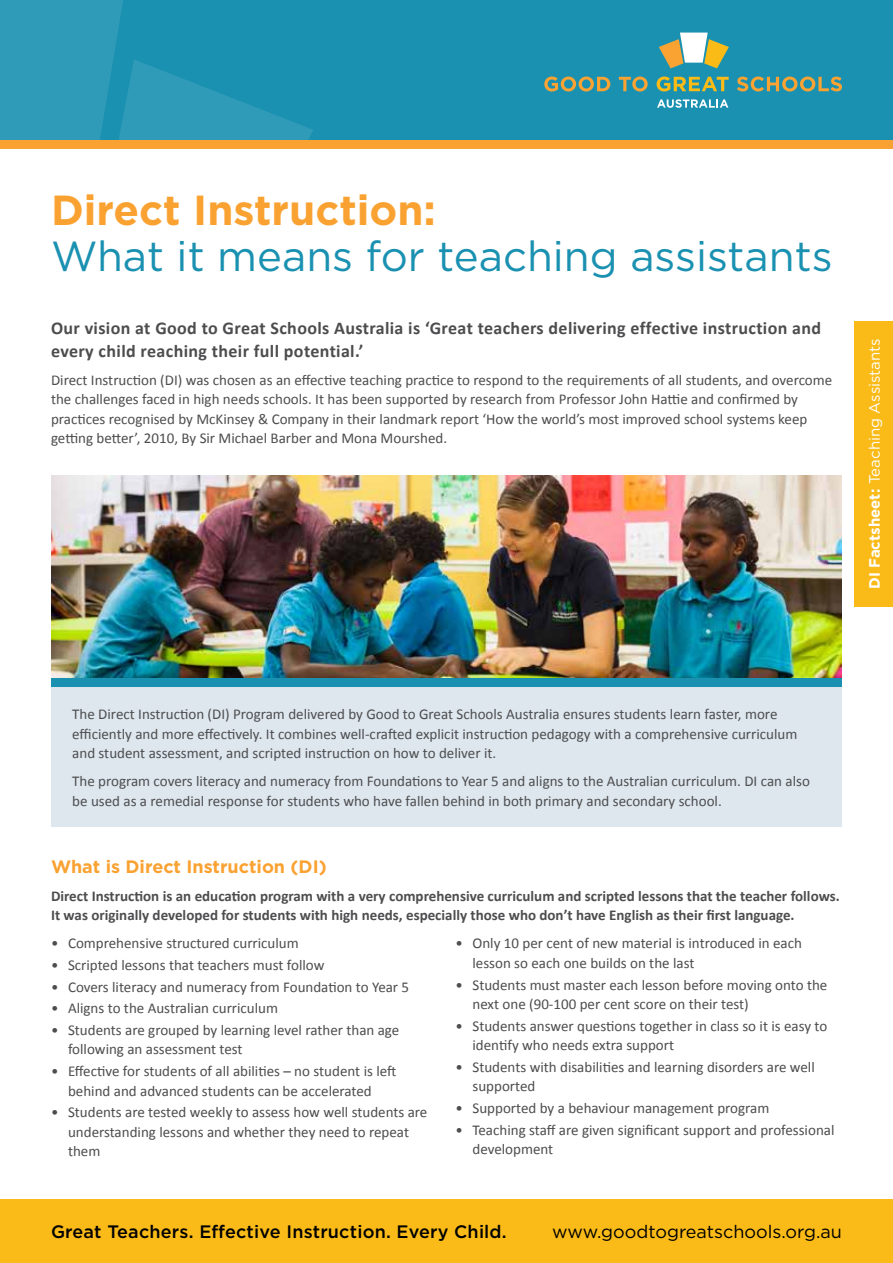
<style>
.page{position:relative;width:893px;height:1263px;background:#fff}
.page>*{position:absolute;margin:0;border:0;box-sizing:border-box;transform-origin:0 0}
.t1{font:42px "Gotham";color:#1a91b1}
.t2{font:700 42px "Gotham";color:#faa231}
.t3{font:700 18px/22.5px "Calibri";letter-spacing:.02em;color:#4d4d4f}
.t4{font:500 18px "Gotham";letter-spacing:.01em;color:#000}
.t5{font:18px "Gotham";color:#000}
.t6{font:700 18px "Gotham";color:#faa231}
.t7{font:15px/19.5px "Calibri";color:#4d4d4f}
.t8{font:700 15px/19.5px "Calibri";color:#4d4d4f}
.t9{font:15px "Gotham";color:#fff}
.s1{font-weight:700}
</style>
<div class="page">
<div style="left:0;top:0;width:893px;height:140px;background:#1a91b1"></div>
<svg style="left:0;top:0;width:313px;height:140px"></svg>
<div style="left:0;top:140px;width:893px;height:9px;background:#faa231"></div>
<svg style="left:544px;top:77px;width:66px;height:14px"></svg>
<svg style="left:619px;top:77px;width:29px;height:14px"></svg>
<svg style="left:657px;top:77px;width:72px;height:14px"></svg>
<svg style="left:737px;top:77px;width:105px;height:14px"></svg>
<svg style="left:657px;top:99px;width:71px;height:9px"></svg>
<svg style="left:659px;top:33px;width:70px;height:35px"></svg>
<div style="left:0;top:1199px;width:893px;height:64px;background:#fabb18"></div>
<div style="left:855px;top:321px;width:38px;height:285px;background:#fabb18"></div>
<div style="left:51px;top:686px;width:791px;height:141px;background:#dee7ee"></div>
<div style="left:51px;top:678px;width:791px;height:8px;background:#1a91b1"></div>
<img style="left:51px;top:475px;width:791px;height:203px">
<h1 class="t2" style="left:51px;top:182px;width:386px">Direct Instruction:</h1>
<h1 class="t1" style="left:51px;top:230px;width:783px">What it means for teaching assistants</h1>
<p class="t3" style="left:51px;top:316px;width:772px">Our vision at Good to Great Schools Australia is ‘Great teachers delivering effective instruction and every child reaching their full potential.’</p>
<p class="t7" style="left:51px;top:369px;width:783px">Direct Instruction (DI) was chosen as an effective teaching practice to respond to the requirements of all students, and overcome the challenges faced in high needs schools. It has been supported by research from Professor John Hattie and confirmed by practices recognised by McKinsey &amp; Company in their landmark report ‘How the world’s most improved school systems keep getting better’, 2010, By Sir Michael Barber and Mona Mourshed.</p>
<p class="t9" style="left:865px;top:589px;width:253px;rotate:-90deg"><span class="s1">DI Factsheet:</span> Teaching Assistants</p>
<p class="t7" style="left:72px;top:703px;width:726px">The Direct Instruction (DI) Program delivered by Good to Great Schools Australia ensures students learn faster, more efficiently and more effectively. It combines well-crafted explicit instruction pedagogy with a comprehensive curriculum and student assessment, and scripted instruction on how to deliver it.</p>
<p class="t7" style="left:72px;top:770px;width:739px">The program covers literacy and numeracy from Foundations to Year 5 and aligns to the Australian curriculum. DI can also be used as a remedial response for students who have fallen behind in both primary and secondary school.</p>
<p class="t6" style="left:51px;top:855px;width:277px">What is Direct Instruction (DI)</p>
<p class="t8" style="left:51px;top:885px;width:790px">Direct Instruction is an education program with a very comprehensive curriculum and scripted lessons that the teacher follows.<br>It was originally developed for students with high needs, especially those who don’t have English as their first language.</p>
<p class="t7" style="left:51px;top:933px;width:249px">• Comprehensive structured curriculum</p>
<p class="t7" style="left:51px;top:955px;width:275px">• Scripted lessons that teachers must follow</p>
<p class="t7" style="left:51px;top:976px;width:360px">• Covers literacy and numeracy from Foundation to Year 5</p>
<p class="t7" style="left:51px;top:998px;width:229px">• Aligns to the Australian curriculum</p>
<p class="t7" style="left:68px;top:1019px;width:333px;text-indent:-17px">• Students are grouped by learning level rather than age following an assessment test</p>
<p class="t7" style="left:51px;top:1061px;width:347px;text-align:center">• Effective for students of all abilities – no student is left behind and advanced students can be accelerated</p>
<p class="t7" style="left:68px;top:1102px;width:361px;text-indent:-17px">• Students are tested weekly to assess how well students are understanding lessons and whether they need to repeat them</p>
<p class="t7" style="left:472px;top:933px;width:331px;text-indent:-17px">• Only 10 per cent of new material is introduced in each lesson so each one builds on the last</p>
<p class="t7" style="left:472px;top:974px;width:356px;text-indent:-17px">• Students must master each lesson before moving onto the next one (90-100 per cent score on their test)</p>
<p class="t7" style="left:472px;top:1015px;width:356px;text-indent:-17px">• Students answer questions together in class so it is easy to identify who needs extra support</p>
<p class="t7" style="left:472px;top:1056px;width:344px;text-indent:-17px">• Students with disabilities and learning disorders are well supported</p>
<p class="t7" style="left:455px;top:1097px;width:315px">• Supported by a behaviour management program</p>
<p class="t7" style="left:472px;top:1119px;width:363px;text-indent:-17px">• Teaching staff are given significant support and professional development</p>
<p class="t4" style="left:51px;top:1220px;width:457px">Great Teachers. Effective Instruction. Every Child.</p>
<p class="t5" style="left:552px;top:1220px;width:291px">www.goodtogreatschools.org.au</p>
</div>
